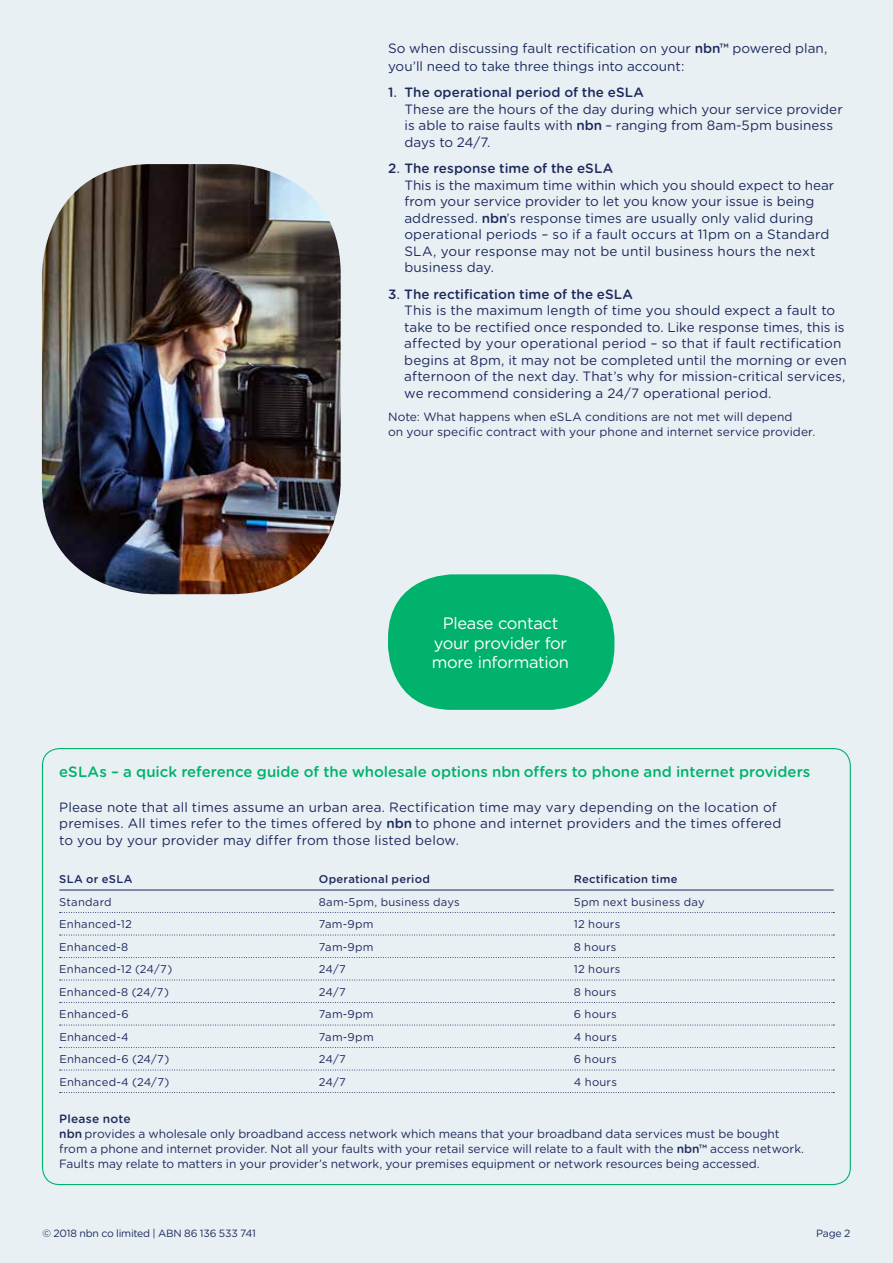
<style>
.page{position:relative;width:893px;height:1263px;background:#e9f0f4}
.page>*{position:absolute;margin:0;border:0;box-sizing:border-box;transform-origin:0 0}
.t1{font:16.5px/19.5px "Gotham Rounded";letter-spacing:-.02em;color:#fff;text-align:center}
.t2{font:500 15px "Gotham Rounded";color:#00b26b}
.t3{font:13.5px/16.5px "Gotham Rounded";letter-spacing:.005em;color:#1d2a5d}
.t4{font:12px/15px "Gotham Rounded";letter-spacing:-.005em;color:#1d2a5d}
.t5{font:11.25px "Gotham Rounded";letter-spacing:.02em;color:#1d2a5d}
.t6{font:500 11.25px "Gotham Rounded";letter-spacing:.02em;color:#1d2a5d}
.t7{font:10.5px "Gotham Rounded";letter-spacing:-.02em;color:#1d2a5d}
.s1{font-weight:500}
.s2{font-size:15px}
</style>
<div class="page">
<hr style="left:59px;top:890px;width:775px;height:1px;background:#1d2a5d">
<svg style="left:60px;top:912px;width:774px;height:1px"></svg>
<svg style="left:60px;top:935px;width:774px;height:1px"></svg>
<svg style="left:60px;top:957px;width:774px;height:1px"></svg>
<svg style="left:60px;top:980px;width:774px;height:1px"></svg>
<svg style="left:60px;top:1002px;width:774px;height:1px"></svg>
<svg style="left:60px;top:1025px;width:774px;height:1px"></svg>
<svg style="left:60px;top:1047px;width:774px;height:1px"></svg>
<svg style="left:60px;top:1070px;width:774px;height:1px"></svg>
<svg style="left:60px;top:1092px;width:774px;height:1px"></svg>
<img style="left:42px;top:164px;width:299px;height:430px">
<div style="left:388px;top:574px;width:226px;height:136px;background:#00b26b;border-radius:64px"></div>
<p class="t3" style="left:388px;top:38px;width:441px;line-height:18px">So when discussing fault rectification on your <span class="s1">nbn™</span> powered plan, you’ll need to take three things into account:</p>
<p class="t3" style="left:404px;top:84px;width:440px;text-indent:-16px"><span class="s1">1</span><span class="s2">.</span> <span class="s1">The operational period of the eSLA<br></span>These are the hours of the day during which your service provider is able to raise faults with <span class="s1">nbn</span> – ranging from 8am-5pm business days to 24/7.</p>
<p class="t3" style="left:404px;top:160px;width:432px;text-indent:-16px"><span class="s1">2</span><span class="s2">.</span> <span class="s1">The response time of the eSLA<br></span>This is the maximum time within which you should expect to hear from your service provider to let you know your issue is being addressed. <span class="s1">nbn</span>’s response times are usually only valid during operational periods – so if a fault occurs at 11pm on a Standard SLA, your response may not be until business hours the next business day.</p>
<p class="t3" style="left:404px;top:285px;width:444px;text-indent:-16px"><span class="s1">3</span><span class="s2">.</span> <span class="s1">The rectification time of the eSLA<br></span>This is the maximum length of time you should expect a fault to take to be rectified once responded to. Like response times, this is affected by your operational period – so that if fault rectification begins at 8pm, it may not be completed until the morning or even afternoon of the next day. That’s why for mission-critical services, we recommend considering a 24/7 operational period.</p>
<p class="t4" style="left:388px;top:409px;width:429px">Note: What happens when eSLA conditions are not met will depend<br>on your specific contract with your phone and internet service provider.</p>
<p class="t1" style="left:432px;top:613px;width:139px">Please contact your provider for more information</p>
<p class="t2" style="left:59px;top:761px;width:752px">eSLAs – a quick reference guide of the wholesale options nbn offers to phone and internet providers</p>
<p class="t3" style="left:59px;top:798px;width:724px">Please note that all times assume an urban area. Rectification time may vary depending on the location of premises. All times refer to the times offered by <span class="s1">nbn</span> to phone and internet providers and the times offered to you by your provider may differ from those listed below.</p>
<p class="t6" style="left:59px;top:871px;width:75px">SLA or eSLA</p>
<p class="t6" style="left:319px;top:871px;width:113px">Operational period</p>
<p class="t6" style="left:574px;top:871px;width:105px">Rectification time</p>
<p class="t5" style="left:59px;top:894px;width:54px">Standard</p>
<p class="t5" style="left:319px;top:894px;width:142px">8am-5pm, business days</p>
<p class="t5" style="left:574px;top:894px;width:132px">5pm next business day</p>
<p class="t5" style="left:59px;top:916px;width:74px">Enhanced-12</p>
<p class="t5" style="left:319px;top:916px;width:56px">7am-9pm</p>
<p class="t5" style="left:574px;top:916px;width:48px">12 hours</p>
<p class="t5" style="left:59px;top:939px;width:71px">Enhanced-8</p>
<p class="t5" style="left:319px;top:939px;width:56px">7am-9pm</p>
<p class="t5" style="left:574px;top:939px;width:44px">8 hours</p>
<p class="t5" style="left:59px;top:961px;width:114px">Enhanced-12 (24/7)</p>
<p class="t5" style="left:319px;top:961px;width:28px">24/7</p>
<p class="t5" style="left:574px;top:961px;width:48px">12 hours</p>
<p class="t5" style="left:59px;top:984px;width:111px">Enhanced-8 (24/7)</p>
<p class="t5" style="left:319px;top:984px;width:28px">24/7</p>
<p class="t5" style="left:574px;top:984px;width:44px">8 hours</p>
<p class="t5" style="left:59px;top:1006px;width:71px">Enhanced-6</p>
<p class="t5" style="left:319px;top:1006px;width:56px">7am-9pm</p>
<p class="t5" style="left:574px;top:1006px;width:44px">6 hours</p>
<p class="t5" style="left:59px;top:1029px;width:71px">Enhanced-4</p>
<p class="t5" style="left:319px;top:1029px;width:56px">7am-9pm</p>
<p class="t5" style="left:574px;top:1029px;width:45px">4 hours</p>
<p class="t5" style="left:59px;top:1051px;width:111px">Enhanced-6 (24/7)</p>
<p class="t5" style="left:319px;top:1051px;width:28px">24/7</p>
<p class="t5" style="left:574px;top:1051px;width:44px">6 hours</p>
<p class="t5" style="left:59px;top:1074px;width:112px">Enhanced-4 (24/7)</p>
<p class="t5" style="left:319px;top:1074px;width:28px">24/7</p>
<p class="t5" style="left:574px;top:1074px;width:45px">4 hours</p>
<p class="t4" style="left:59px;top:1111px;width:746px"><span class="s1">Please note<br>nbn</span> provides a wholesale only broadband access network which means that your broadband data services must be bought from a phone and internet provider. Not all your faults with your retail service will relate to a fault with the <span class="s1">nbn™</span> access network.<br>Faults may relate to matters in your provider’s network, your premises equipment or network resources being accessed.</p>
<p class="t7" style="left:43px;top:1226px;width:215px">© 2018 nbn co limited | ABN 86 136 533 741</p>
<p class="t7" style="left:816px;top:1226px;width:36px">Page 2</p>
</div>
